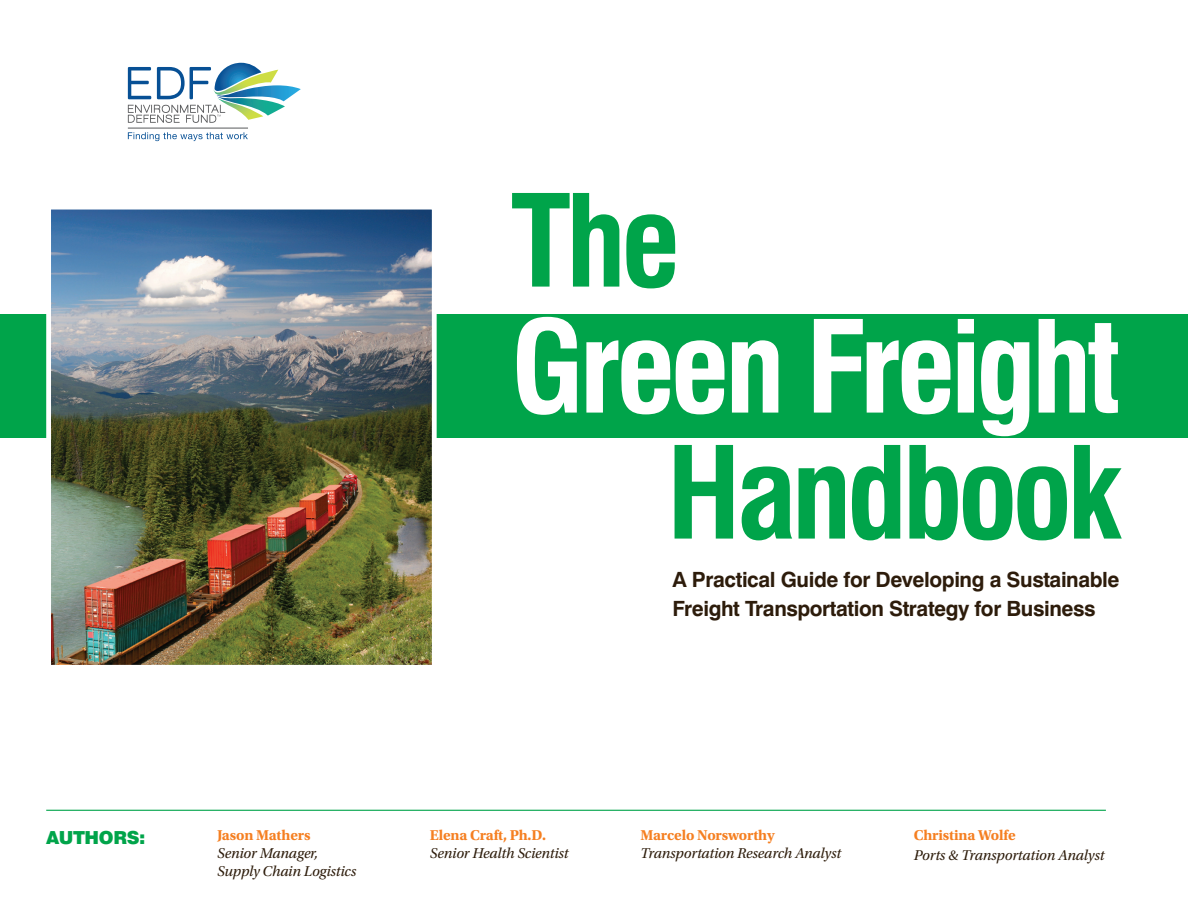
<style>
.page{position:relative;width:1188px;height:918px;background:#fff}
.page>*{position:absolute;margin:0;border:0;box-sizing:border-box;transform-origin:0 0}
.t1{font:700 condensed 124.5px "Swiss 721 BT";letter-spacing:-.04em;color:#fff}
.t2{font:700 condensed 124.5px "Swiss 721 BT";letter-spacing:-.04em;color:#00a44a}
.t3{font:700 21px/28.5px "Swiss 721 BT";letter-spacing:-.02em;color:#2d1c0b}
.t4{font:900 18px "Swiss 721 BT";letter-spacing:-.02em;color:#00a44a}
.t5{font:italic 15px/18px "Utopia Std";letter-spacing:-.01em;color:#2d1c0b}
.t6{font:700 15px "Utopia Std";letter-spacing:-.01em;color:#f57f21}
</style>
<div class="page">
<div style="left:0;top:314px;width:1188px;height:123px;background:#00a44a"></div>
<hr style="left:128px;top:128px;width:120px;height:1px;background:#58595b">
<svg style="left:128px;top:132px;width:120px;height:9px"></svg>
<svg style="left:128px;top:63px;width:173px;height:60px"></svg>
<img style="left:52px;top:211px;width:379px;height:453px">
<div style="left:46px;top:205px;width:391px;height:465px;border:5px solid #fff"></div>
<hr style="left:46px;top:810px;width:1060px;height:1px;background:#00a44a">
<h1 class="t2" style="left:511px;top:167px;width:171px">The</h1>
<h1 class="t1" style="left:511px;top:293px;width:611px">Green Freight</h1>
<h1 class="t2" style="left:667px;top:419px;width:456px">Handbook</h1>
<h2 class="t3" style="left:672px;top:565px;width:449px">A Practical Guide for Developing a Sustainable<br>Freight Transportation Strategy for Business</h2>
<p class="t4" style="left:46px;top:827px;width:101px">AUTHORS:</p>
<p class="t6" style="left:217px;top:827px;width:95px">Jason Mathers</p>
<p class="t5" style="left:217px;top:845px;width:141px">Senior Manager,<br>Supply Chain Logistics</p>
<p class="t6" style="left:430px;top:827px;width:118px">Elena Craft, Ph.D.</p>
<p class="t5" style="left:430px;top:845px;width:140px">Senior Health Scientist</p>
<p class="t6" style="left:640px;top:827px;width:136px">Marcelo Norsworthy</p>
<p class="t5" style="left:640px;top:845px;width:202px">Transportation Research Analyst</p>
<p class="t6" style="left:914px;top:827px;width:103px">Christina Wolfe</p>
<p class="t5" style="left:914px;top:846px;width:192px">Ports &amp; Transportation Analyst</p>
</div>
